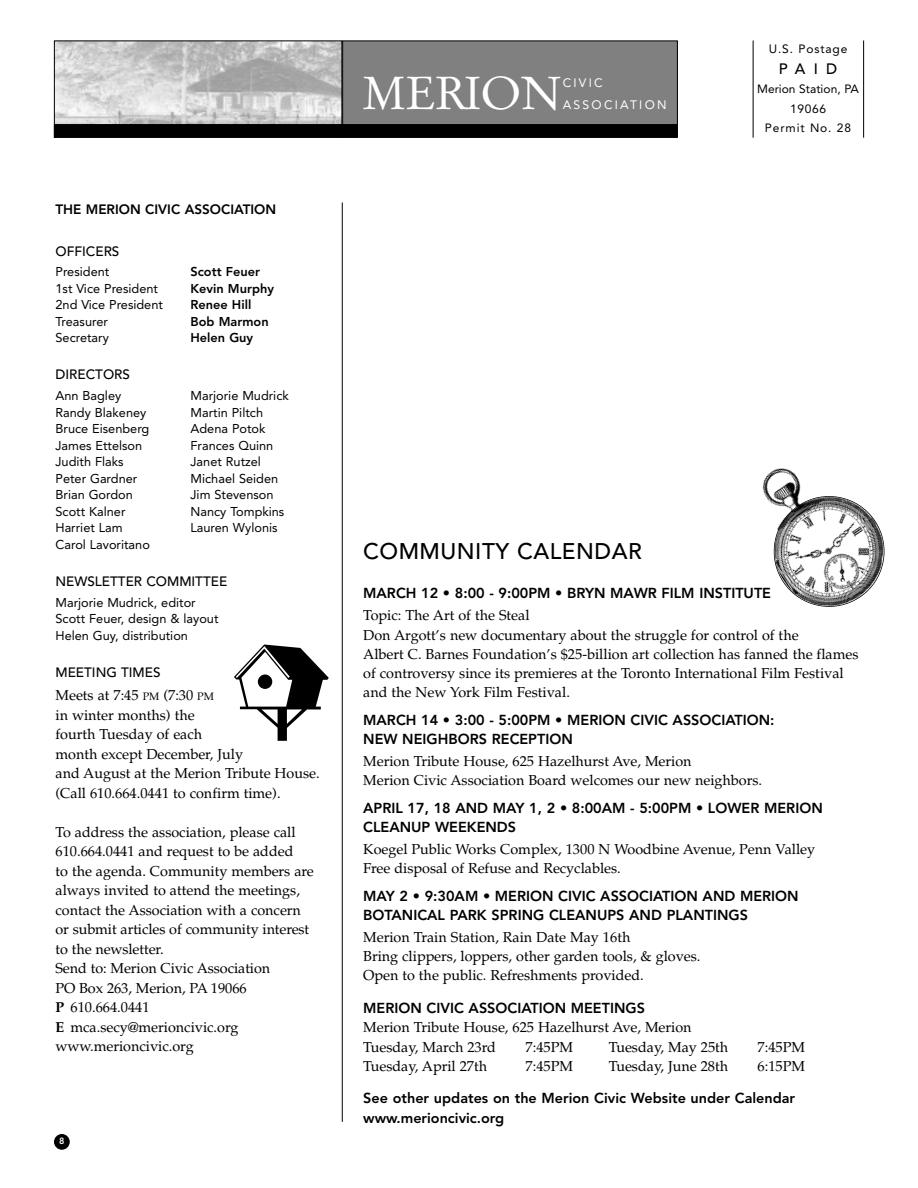
<style>
.page{position:relative;width:918px;height:1188px;background:#fff}
.page>*{position:absolute;margin:0;border:0;box-sizing:border-box;transform-origin:0 0}
.t1{font:46.05px "Stempel Garamond";letter-spacing:-.025em;color:#fff}
.t2{font:500 22.5px "Avenir";letter-spacing:.02em;color:#000}
.t3{font:500 15px "Avenir";color:#000}
.t4{font:14.4px/19.5px "Palatino";color:#000}
.t5{font:800 14.4px/19.2px "Avenir";color:#000}
.t6{font:500 13.5px "Avenir";color:#000}
.t7{font:800 13.5px "Avenir";color:#000}
.t8{font:12.75px/16.5px "Avenir";color:#000}
.t9{font:800 12.75px "Avenir";color:#000}
.t10{font:12.15px/21.8px "Avenir";letter-spacing:.185em;color:#fff}
.t11{font:12px/19.5px "Avenir";color:#000;text-align:center}
.t12{font:12px "Avenir";letter-spacing:.055em;color:#000}
.t13{font:800 9px "Avenir";color:#fff}
.s1{font-size:10.8px}
.s2{font-weight:700}
</style>
<div class="page">
<img style="left:762px;top:468px;width:39px;height:29px">
<svg style="left:766px;top:488px;width:119px;height:119px"></svg>
<div style="left:343px;top:41px;width:334px;height:96px;background:#808080"></div>
<div style="left:342px;top:40px;width:336px;height:98px;border:1px solid #000"></div>
<img style="left:56px;top:42px;width:284px;height:82px">
<svg style="left:234px;top:645px;width:95px;height:96px"></svg>
<div style="left:258px;top:675px;width:14px;height:14px;background:#000;border-radius:50%"></div>
<hr style="left:342px;top:202px;width:1px;height:920px;background:#000">
<hr style="left:753px;top:40px;width:1px;height:98px;background:#000">
<hr style="left:863px;top:40px;width:1px;height:98px;background:#000">
<div style="left:55px;top:125px;width:622px;height:12px;background:#000"></div>
<div style="left:54px;top:124px;width:623px;height:14px;border:1px solid #000"></div>
<div style="left:54px;top:1134px;width:16px;height:16px;background:#000;border-radius:50%"></div>
<p class="t7" style="left:56px;top:204px;width:222px">THE MERION CIVIC ASSOCIATION</p>
<p class="t6" style="left:56px;top:245px;width:65px">OFFICERS</p>
<p class="t8" style="left:56px;top:265px;width:55px">President</p>
<p class="t9" style="left:190px;top:267px;width:71px">Scott Feuer</p>
<p class="t8" style="left:56px;top:281px;width:104px">1st Vice President</p>
<p class="t9" style="left:190px;top:283px;width:85px">Kevin Murphy</p>
<p class="t8" style="left:56px;top:298px;width:109px">2nd Vice President</p>
<p class="t9" style="left:190px;top:300px;width:62px">Renee Hill</p>
<p class="t8" style="left:56px;top:314px;width:54px">Treasurer</p>
<p class="t9" style="left:190px;top:316px;width:80px">Bob Marmon</p>
<p class="t8" style="left:56px;top:331px;width:55px">Secretary</p>
<p class="t9" style="left:190px;top:333px;width:64px">Helen Guy</p>
<p class="t6" style="left:56px;top:369px;width:76px">DIRECTORS</p>
<p class="t8" style="left:56px;top:389px;width:67px">Ann Bagley</p>
<p class="t8" style="left:191px;top:389px;width:100px">Marjorie Mudrick</p>
<p class="t8" style="left:56px;top:405px;width:92px">Randy Blakeney</p>
<p class="t8" style="left:191px;top:405px;width:74px">Martin Piltch</p>
<p class="t8" style="left:56px;top:422px;width:95px">Bruce Eisenberg</p>
<p class="t8" style="left:191px;top:422px;width:77px">Adena Potok</p>
<p class="t8" style="left:56px;top:438px;width:88px">James Ettelson</p>
<p class="t8" style="left:191px;top:438px;width:84px">Frances Quinn</p>
<p class="t8" style="left:56px;top:455px;width:70px">Judith Flaks</p>
<p class="t8" style="left:190px;top:455px;width:72px">Janet Rutzel</p>
<p class="t8" style="left:56px;top:471px;width:83px">Peter Gardner</p>
<p class="t8" style="left:191px;top:471px;width:89px">Michael Seiden</p>
<p class="t8" style="left:56px;top:488px;width:79px">Brian Gordon</p>
<p class="t8" style="left:190px;top:488px;width:85px">Jim Stevenson</p>
<p class="t8" style="left:56px;top:504px;width:72px">Scott Kalner</p>
<p class="t8" style="left:191px;top:504px;width:95px">Nancy Tompkins</p>
<p class="t8" style="left:56px;top:521px;width:69px">Harriet Lam</p>
<p class="t8" style="left:191px;top:521px;width:89px">Lauren Wylonis</p>
<p class="t8" style="left:56px;top:537px;width:96px">Carol Lavoritano</p>
<p class="t6" style="left:56px;top:575px;width:173px">NEWSLETTER COMMITTEE</p>
<p class="t8" style="left:56px;top:595px;width:165px">Marjorie Mudrick, editor<br>Scott Feuer, design &amp; layout<br>Helen Guy, distribution</p>
<p class="t6" style="left:56px;top:666px;width:107px">MEETING TIMES</p>
<p class="t4" style="left:56px;top:686px;width:266px">Meets at 7:45 <span class="s1">PM</span> (7:30 <span class="s1">PM<br></span>in winter months) the<br>fourth Tuesday of each<br>month except December, July<br>and August at the Merion Tribute House. (Call 610.664.0441 to confirm time).</p>
<p class="t4" style="left:55px;top:822px;width:260px">To address the association, please call<br>610.664.0441 and request to be added<br>to the agenda. Community members are always invited to attend the meetings, contact the Association with a concern or submit articles of community interest to the newsletter.<br>Send to: Merion Civic Association<br>PO Box 263, Merion, PA 19066<br><span class="s2">P</span> 610.664.0441<br><span class="s2">E</span> mca.secy@merioncivic.org www.merioncivic.org</p>
<p class="t13" style="left:59px;top:1137px;width:7px">8</p>
<h1 class="t1" style="left:363px;top:74px;width:200px">MERION</h1>
<p class="t10" style="left:563px;top:73px;width:105px">CIVIC<br>ASSOCIATION</p>
<p class="t12" style="left:769px;top:43px;width:80px">U.S. Postage</p>
<p class="t3" style="left:779px;top:62px;width:60px">PAID</p>
<p class="t11" style="left:757px;top:80px;width:103px">Merion Station, PA<br>19066<br>Permit No. 28</p>
<h2 class="t2" style="left:363px;top:541px;width:280px">COMMUNITY CALENDAR</h2>
<p class="t5" style="left:363px;top:585px;width:409px">MARCH 12 • 8:00 - 9:00PM • BRYN MAWR FILM INSTITUTE</p>
<p class="t4" style="left:363px;top:606px;width:497px">Topic: The Art of the Steal<br>Don Argott’s new documentary about the struggle for control of the<br>Albert C. Barnes Foundation’s $25-billion art collection has fanned the flames of controversy since its premieres at the Toronto International Film Festival and the New York Film Festival.</p>
<p class="t5" style="left:363px;top:711px;width:413px">MARCH 14 • 3:00 - 5:00PM • MERION CIVIC ASSOCIATION:<br>NEW NEIGHBORS RECEPTION</p>
<p class="t4" style="left:363px;top:751px;width:400px">Merion Tribute House, 625 Hazelhurst Ave, Merion<br>Merion Civic Association Board welcomes our new neighbors.</p>
<p class="t5" style="left:363px;top:799px;width:461px">APRIL 17, 18 AND MAY 1, 2 • 8:00AM - 5:00PM • LOWER MERION<br>CLEANUP WEEKENDS</p>
<p class="t4" style="left:363px;top:839px;width:453px">Koegel Public Works Complex, 1300 N Woodbine Avenue, Penn Valley<br>Free disposal of Refuse and Recyclables.</p>
<p class="t5" style="left:363px;top:887px;width:437px">MAY 2 • 9:30AM • MERION CIVIC ASSOCIATION AND MERION<br>BOTANICAL PARK SPRING CLEANUPS AND PLANTINGS</p>
<p class="t4" style="left:363px;top:927px;width:339px">Merion Train Station, Rain Date May 16th<br>Bring clippers, loppers, other garden tools, &amp; gloves.<br>Open to the public. Refreshments provided.</p>
<p class="t5" style="left:363px;top:1000px;width:283px">MERION CIVIC ASSOCIATION MEETINGS</p>
<p class="t4" style="left:363px;top:1018px;width:330px">Merion Tribute House, 625 Hazelhurst Ave, Merion<br>Tuesday, March 23rd</p>
<p class="t4" style="left:526px;top:1037px;width:49px">7:45PM</p>
<p class="t4" style="left:609px;top:1037px;width:121px">Tuesday, May 25th</p>
<p class="t4" style="left:758px;top:1037px;width:49px">7:45PM</p>
<p class="t4" style="left:363px;top:1056px;width:126px">Tuesday, April 27th</p>
<p class="t4" style="left:526px;top:1056px;width:49px">7:45PM</p>
<p class="t4" style="left:609px;top:1056px;width:121px">Tuesday, June 28th</p>
<p class="t4" style="left:758px;top:1056px;width:49px">6:15PM</p>
<p class="t5" style="left:363px;top:1090px;width:433px">See other updates on the Merion Civic Website under Calendar www.merioncivic.org</p>
</div>
